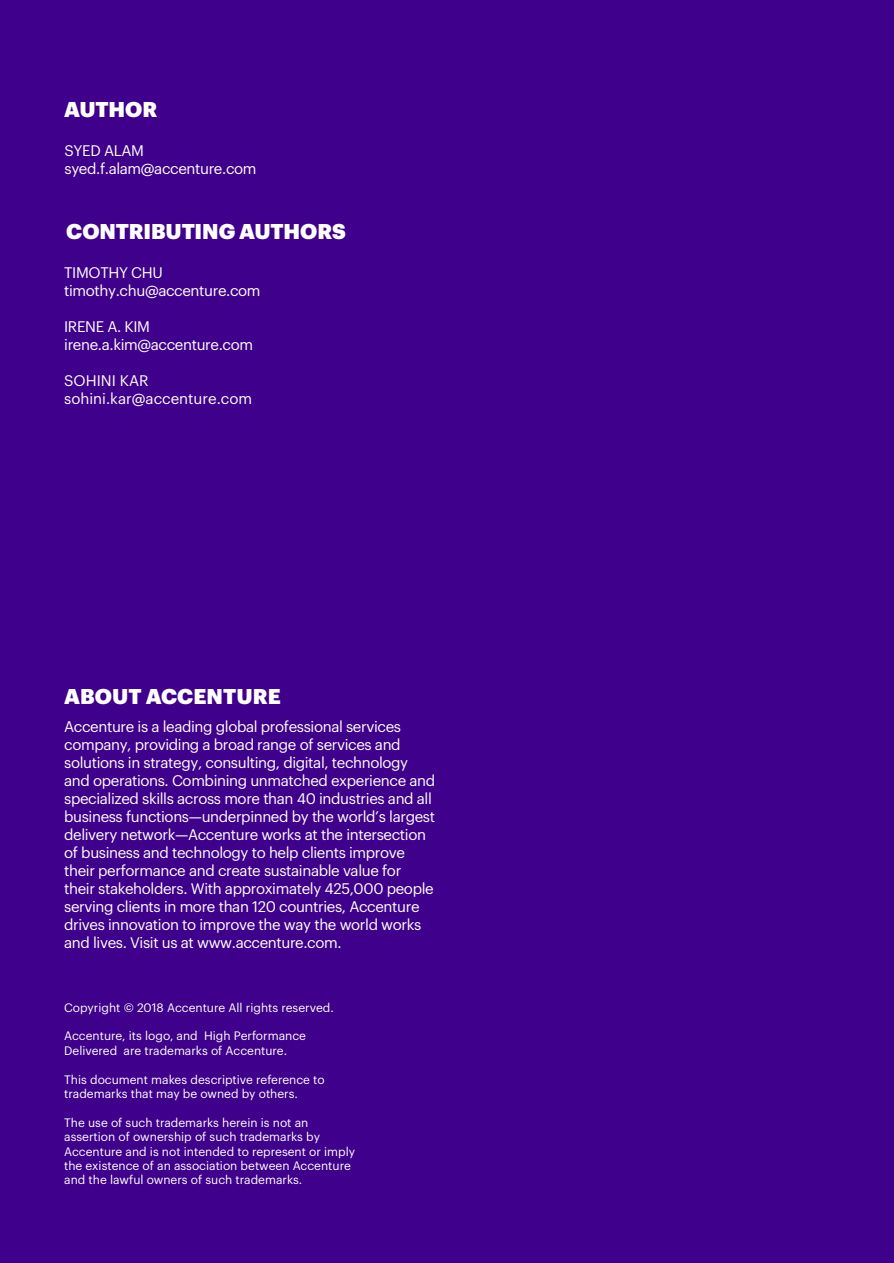
<style>
.page{position:relative;width:894px;height:1263px;background:#fff}
.page>*{position:absolute;margin:0;border:0;box-sizing:border-box;transform-origin:0 0}
.t1{font:900 21px "Graphik";color:#fff}
.t2{font:15px/18px "Graphik";letter-spacing:-.025em;color:#fff}
.t3{font:15px/18px "Graphik";color:#fff}
.t4{font:12px/14.4px "Graphik";color:#fff}
</style>
<div class="page">
<div style="left:0;top:0;width:893px;height:1263px;background:#3f008b"></div>
<h1 class="t1" style="left:64px;top:92px;width:95px">AUTHOR</h1>
<p class="t2" style="left:64px;top:140px;width:193px">SYED ALAM syed.f.alam@accenture.com</p>
<h1 class="t1" style="left:66px;top:214px;width:281px">CONTRIBUTING AUTHORS</h1>
<p class="t2" style="left:64px;top:262px;width:198px">TIMOTHY CHU timothy.chu@accenture.com</p>
<p class="t2" style="left:64px;top:316px;width:190px">IRENE A. KIM irene.a.kim@accenture.com</p>
<p class="t3" style="left:64px;top:370px;width:189px">SOHINI KAR sohini.kar@accenture.com</p>
<h1 class="t1" style="left:64px;top:679px;width:218px">ABOUT ACCENTURE</h1>
<p class="t2" style="left:64px;top:716px;width:372px">Accenture is a leading global professional services company, providing a broad range of services and solutions in strategy, consulting, digital, technology and operations. Combining unmatched experience and specialized skills across more than 40 industries and all business functions—underpinned by the world’s largest delivery network—Accenture works at the intersection of business and technology to help clients improve their performance and create sustainable value for their stakeholders. With approximately 425,000 people serving clients in more than 120 countries, Accenture drives innovation to improve the way the world works and lives. Visit us at www.accenture.com.</p>
<p class="t4" style="left:64px;top:999px;width:271px">Copyright © 2018 Accenture All rights reserved.</p>
<p class="t4" style="left:64px;top:1027px;width:243px">Accenture, its logo, and High Performance<br>Delivered are trademarks of Accenture.</p>
<p class="t4" style="left:64px;top:1071px;width:262px">This document makes descriptive reference to trademarks that may be owned by others.</p>
<p class="t4" style="left:64px;top:1114px;width:292px">The use of such trademarks herein is not an assertion of ownership of such trademarks by Accenture and is not intended to represent or imply the existence of an association between Accenture and the lawful owners of such trademarks.</p>
</div>
